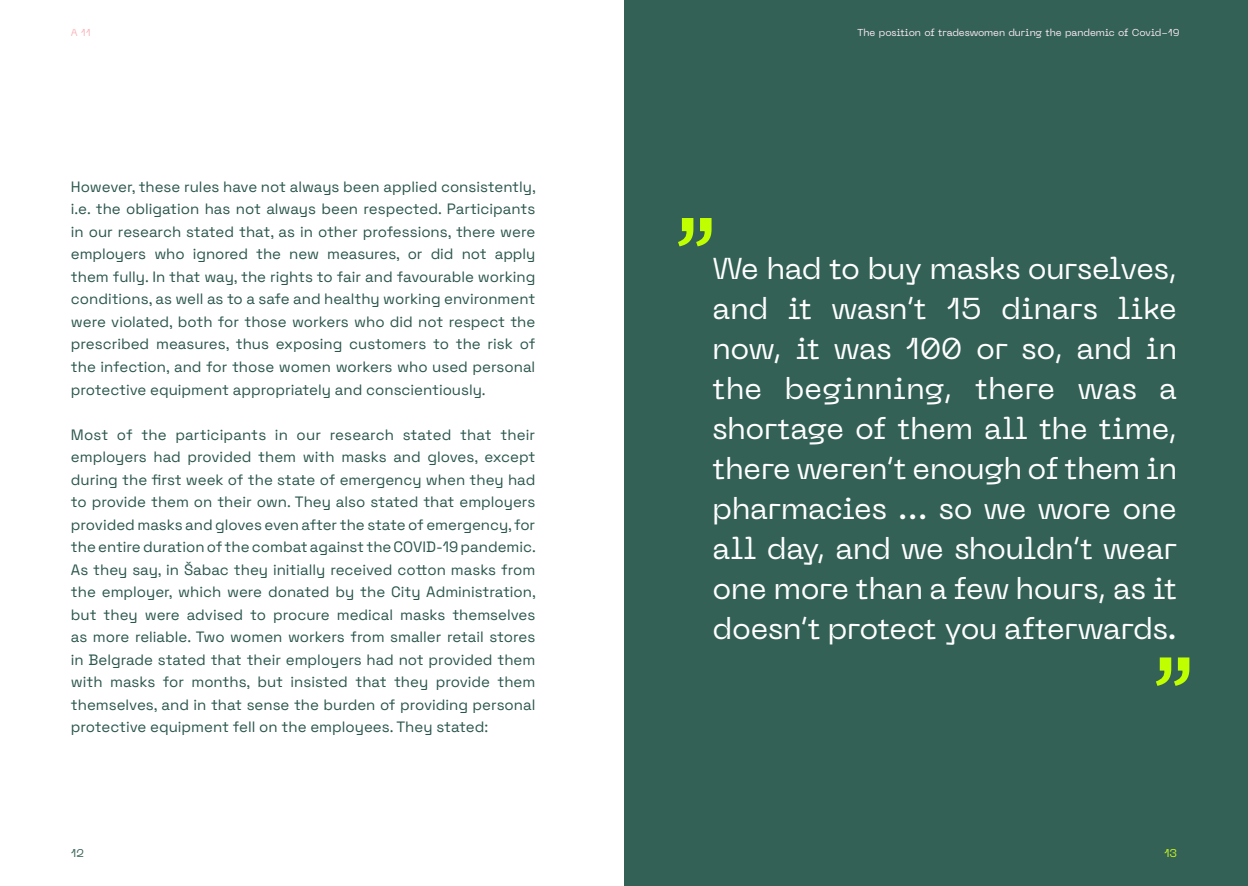
<style>
.page{position:relative;width:1248px;height:886px;background:#fff}
.page>*{position:absolute;margin:0;border:0;box-sizing:border-box;transform-origin:0 0}
.t1{font:125px "Gotham";color:#c0ff00}
.t2{font:30px/40px "Neue Machina";letter-spacing:-.015em;color:#fff;text-align:justify}
.t3{font:15px/22.5px "Space Grotesk";color:#2a554c;text-align:justify}
.t4{font:11.25px "Neue Machina";color:#cdfc1c}
.t5{font:11.25px "Neue Machina";color:#325e53}
.t6{font:10px "Neue Machina";letter-spacing:-.01em;color:#ffecf5}
.t7{font:10px "Neue Machina";color:#f8b3bb}
</style>
<div class="page">
<div style="left:624px;top:0;width:623px;height:886px;background:#336156"></div>
<p class="t7" style="left:71px;top:26px;width:21px">A 11</p>
<p class="t3" style="left:71px;top:175px;width:466px">However, these rules have not always been applied consistently, i.e. the obligation has not always been respected. Participants in our research stated that, as in other professions, there were employers who ignored the new measures, or did not apply them fully. In that way, the rights to fair and favourable working conditions, as well as to a safe and healthy working environment were violated, both for those workers who did not respect the prescribed measures, thus exposing customers to the risk of the infection, and for those women workers who used personal protective equipment appropriately and conscientiously.</p>
<p class="t3" style="left:71px;top:422px;width:466px">Most of the participants in our research stated that their employers had provided them with masks and gloves, except during the first week of the state of emergency when they had to provide them on their own. They also stated that employers provided masks and gloves even after the state of emergency, for the entire duration of the combat against the COVID-19 pandemic.<br>As they say, in Šabac they initially received cotton masks from the employer, which were donated by the City Administration, but they were advised to procure medical masks themselves as more reliable. Two women workers from smaller retail stores in Belgrade stated that their employers had not provided them with masks for months, but insisted that they provide them themselves, and in that sense the burden of providing personal protective equipment fell on the employees. They stated:</p>
<p class="t5" style="left:71px;top:846px;width:14px">12</p>
<p class="t1" style="left:672px;top:107px;width:50px">,,</p>
<p class="t6" style="left:857px;top:26px;width:324px">The position of tradeswomen during the pandemic of Covid-19</p>
<p class="t2" style="left:712px;top:248px;width:466px">We had to buy masks ourselves, and it wasn’t 15 dinars like now, it was 100 or so, and in the beginning, there was a shortage of them all the time, there weren’t enough of them in pharmacies ... so we wore one all day, and we shouldn’t wear one more than a few hours, as it doesn’t protect you afterwards.</p>
<p class="t1" style="left:1149px;top:546px;width:50px">,,</p>
<p class="t4" style="left:1163px;top:846px;width:15px">13</p>
</div>
